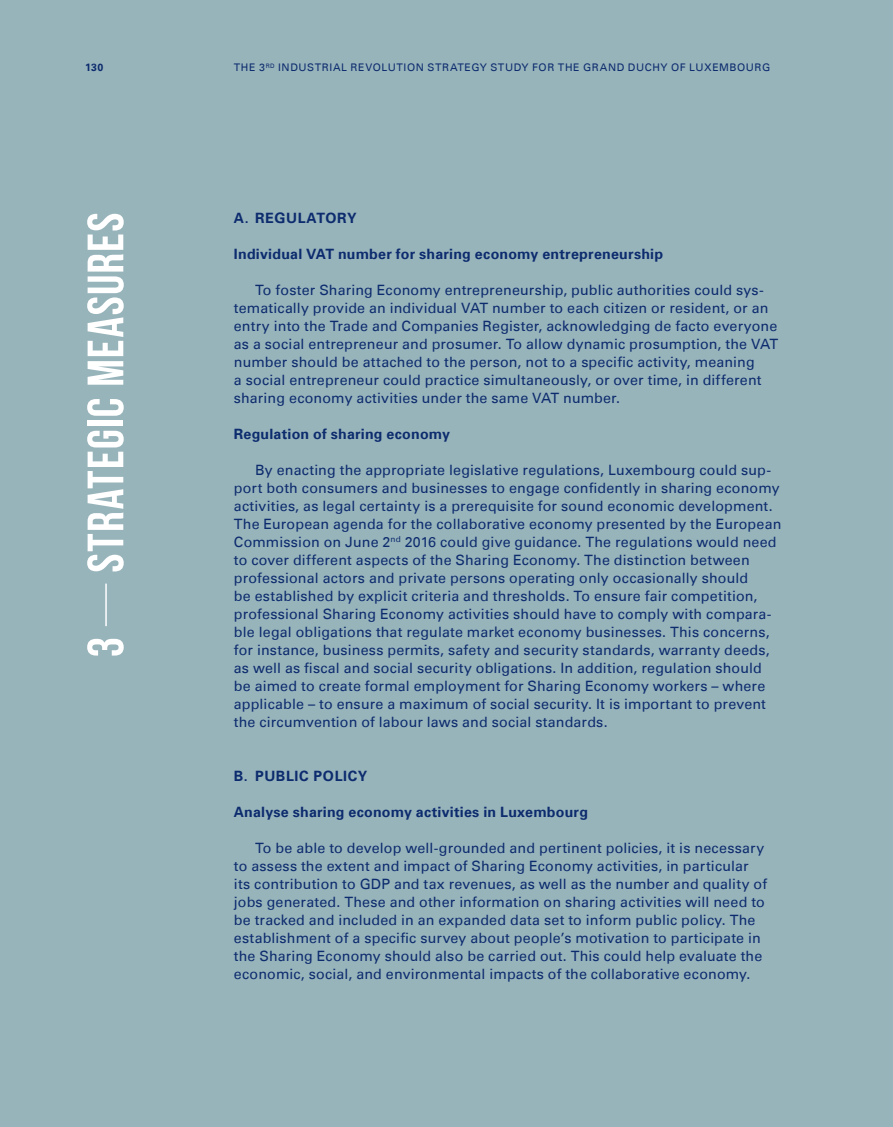
<style>
.page{position:relative;width:893px;height:1127px;background:#98b4bb}
.page>*{position:absolute;margin:0;border:0;box-sizing:border-box;transform-origin:0 0}
.t1{font:700 51px "Bebas Neue";letter-spacing:.025em;color:#fff}
.t2{font:14.25px/18px "Univers LT";letter-spacing:.01em;color:#0d2c6e}
.t3{font:700 14.25px "Univers LT";letter-spacing:.015em;color:#0d2c6e}
.t4{font:700 14.25px "Univers LT";letter-spacing:.045em;color:#0d2c6e}
.t5{font:700 14.25px "Univers LT";letter-spacing:.035em;color:#0d2c6e}
.t6{font:10.5px "Univers LT";letter-spacing:.055em;color:#0d2c6e}
.t7{font:700 10.5px "Univers LT";color:#0d2c6e}
</style>
<div class="page">
<hr style="left:105px;top:583px;width:2px;height:43px;background:#fff">
<p class="t7" style="left:85px;top:62px;width:20px">130</p>
<p class="t6" style="left:234px;top:61px;width:538px">THE 3<sup>RD</sup> INDUSTRIAL REVOLUTION STRATEGY STUDY FOR THE GRAND DUCHY OF LUXEMBOURG</p>
<h1 class="t1" style="left:78px;top:573px;width:361px;rotate:-90deg">STRATEGIC MEASURES</h1>
<h1 class="t1" style="left:78px;top:657px;width:22px;rotate:-90deg">3</h1>
<p class="t5" style="left:234px;top:210px;width:124px">A. REGULATORY</p>
<p class="t3" style="left:234px;top:246px;width:431px">Individual VAT number for sharing economy entrepreneurship</p>
<p class="t2" style="left:234px;top:281px;width:546px;text-indent:21px">To foster Sharing Economy entrepreneurship, public authorities could sys&shy;tematically provide an individual VAT number to each citizen or resident, or an entry into the Trade and Companies Register, acknowledging de facto everyone as a social entrepreneur and prosumer. To allow dynamic prosumption, the VAT number should be attached to the person, not to a specific activity, meaning<br>a social entrepreneur could practice simultaneously, or over time, in different sharing economy activities under the same VAT number.</p>
<p class="t3" style="left:234px;top:426px;width:218px">Regulation of sharing economy</p>
<p class="t2" style="left:234px;top:461px;width:549px;text-indent:21px">By enacting the appropriate legislative regulations, Luxembourg could sup&shy;port both consumers and businesses to engage confidently in sharing economy activities, as legal certainty is a prerequisite for sound economic development.<br>The European agenda for the collaborative economy presented by the European Commission on June 2<sup>nd</sup> 2016 could give guidance. The regulations would need to cover different aspects of the Sharing Economy. The distinction between professional actors and private persons operating only occasionally should<br>be established by explicit criteria and thresholds. To ensure fair competition, professional Sharing Economy activities should have to comply with compara&shy;ble legal obligations that regulate market economy businesses. This concerns, for instance, business permits, safety and security standards, warranty deeds, as well as fiscal and social security obligations. In addition, regulation should be aimed to create formal employment for Sharing Economy workers – where applicable – to ensure a maximum of social security. It is important to prevent the circumvention of labour laws and social standards.</p>
<p class="t4" style="left:234px;top:768px;width:135px">B. PUBLIC POLICY</p>
<p class="t3" style="left:234px;top:804px;width:356px">Analyse sharing economy activities in Luxembourg</p>
<p class="t2" style="left:234px;top:839px;width:535px;text-indent:21px">To be able to develop well-grounded and pertinent policies, it is necessary to assess the extent and impact of Sharing Economy activities, in particular its contribution to GDP and tax revenues, as well as the number and quality of jobs generated. These and other information on sharing activities will need to be tracked and included in an expanded data set to inform public policy. The establishment of a specific survey about people’s motivation to participate in the Sharing Economy should also be carried out. This could help evaluate the economic, social, and environmental impacts of the collaborative economy.</p>
</div>
